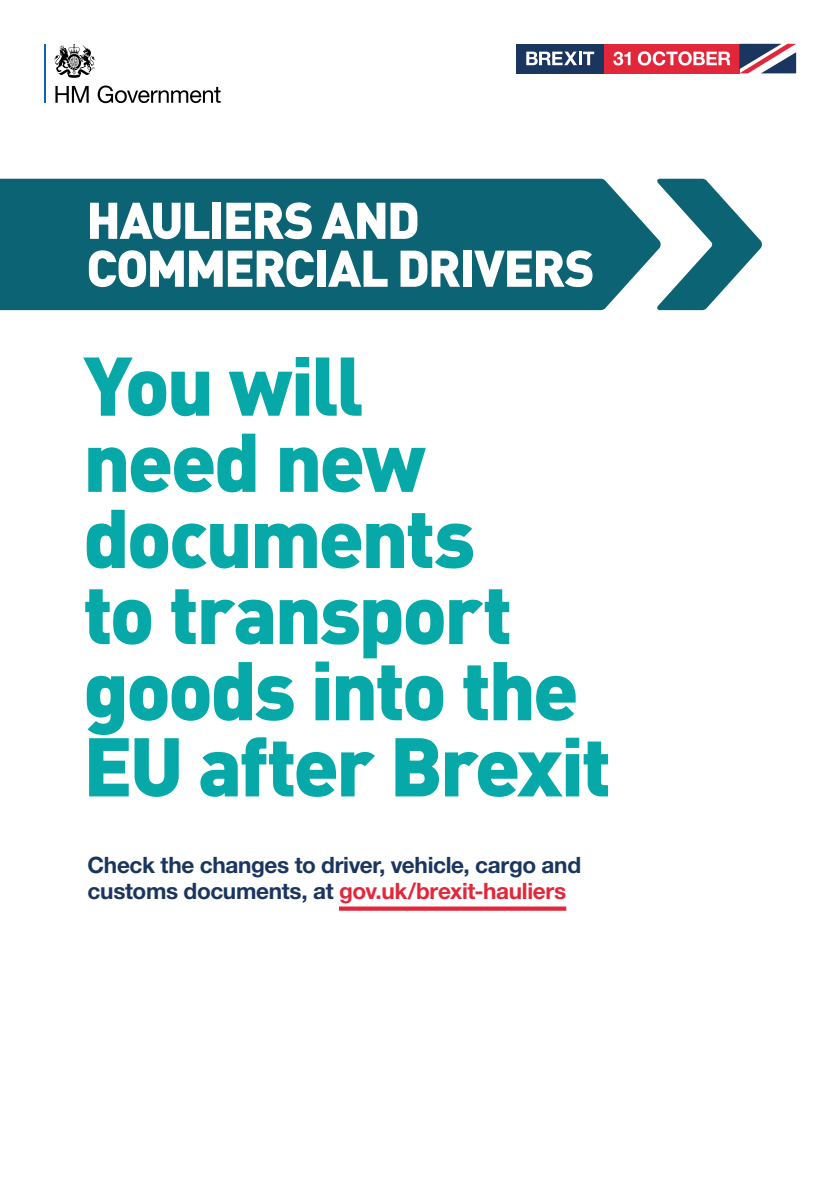
<style>
.page{position:relative;width:840px;height:1191px;background:#fff}
.page>*{position:absolute;margin:0;border:0;box-sizing:border-box;transform-origin:0 0}
.t1{font:900 81.8px/76.2px "DINOT";letter-spacing:-.035em;color:#07a8a8}
.t2{font:900 50.8px/48px "DINOT";letter-spacing:-.04em;color:#fff}
.t3{font:700 22.6px/25.4px "Helvetica Neue";letter-spacing:-.015em;color:#1a355e}
.s1{color:#e3273a}
</style>
<div class="page">
<svg style="left:660px;top:179px;width:102px;height:131px"></svg>
<div style="left:0;top:179px;width:660px;height:131px;background:#0c6374"></div>
<div style="left:516px;top:44px;width:87px;height:29px;background:#1a355e"></div>
<div style="left:603px;top:44px;width:135px;height:29px;background:#e3273a"></div>
<svg style="left:738px;top:44px;width:57px;height:29px"></svg>
<svg style="left:613px;top:52px;width:17px;height:13px"></svg>
<svg style="left:637px;top:51px;width:92px;height:15px"></svg>
<svg style="left:526px;top:52px;width:68px;height:13px"></svg>
<hr style="left:44px;top:44px;width:2px;height:59px;background:#0c64ae">
<svg style="left:55px;top:86px;width:34px;height:17px"></svg>
<svg style="left:98px;top:86px;width:122px;height:17px"></svg>
<svg style="left:54px;top:44px;width:41px;height:34px"></svg>
<svg style="left:339px;top:906px;width:227px;height:4px"></svg>
<h2 class="t2" style="left:86px;top:201px;width:509px">HAULIERS AND<br>COMMERCIAL DRIVERS</h2>
<h1 class="t1" style="left:83px;top:355px;width:529px">You will<br>need new documents<br>to transport goods into the<br>EU after Brexit</h1>
<p class="t3" style="left:88px;top:854px;width:495px">Check the changes to driver, vehicle, cargo and customs documents, at <span class="s1">gov.uk/brexit-hauliers</span></p>
</div>
